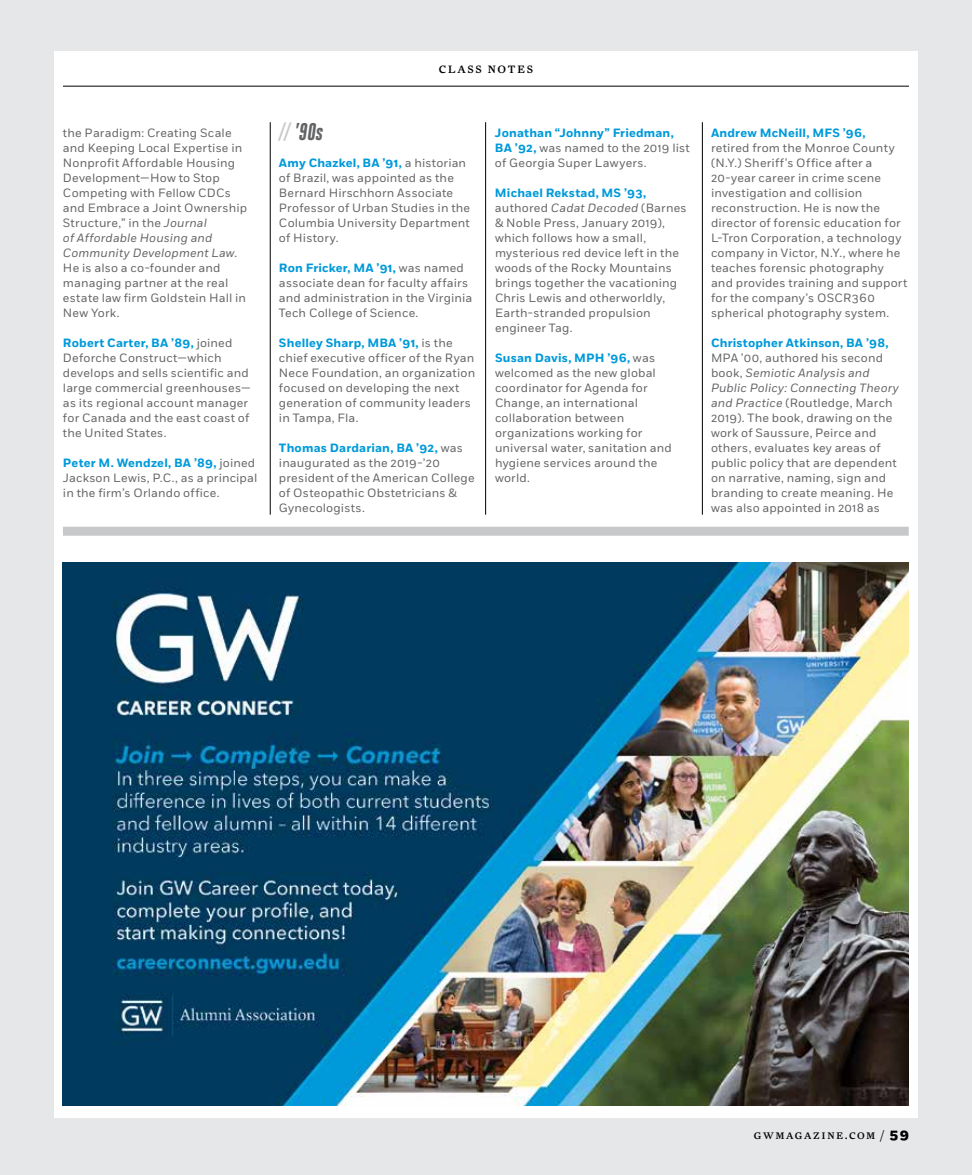
<style>
.page{position:relative;width:972px;height:1175px;background:#fff}
.page>*{position:absolute;margin:0;border:0;box-sizing:border-box;transform-origin:0 0}
.t1{font:italic 800 24px "Heroic Condensed";color:#636466}
.t2{font:13.8px "Eudald News";letter-spacing:.12em;color:#000}
.t3{font:12.3px "Eudald News";letter-spacing:.115em;color:#000}
.t4{font:12px/15px "Fort";letter-spacing:.015em;color:#636466}
.t5{font:700 12px "Fort";letter-spacing:.015em;color:#009ada}
.s1{font-style:italic}
.s2{font-weight:700;color:#009ada}
.s3{color:#c7c8ca}
.s4{font-family:"Fort";font-weight:800;font-size:13.8px}
</style>
<div class="page">
<div style="left:0;top:0;width:972px;height:1174px;background:#e6e7e8"></div>
<div style="left:54px;top:52px;width:864px;height:1066px;background:#fff"></div>
<hr style="left:63px;top:86px;width:846px;height:1px;background:#000">
<img style="left:63px;top:562px;width:846px;height:544px">
<hr style="left:270px;top:122px;width:1px;height:392px;background:#000">
<hr style="left:485px;top:122px;width:1px;height:392px;background:#000">
<div style="left:63px;top:526px;width:846px;height:9px;background:#c7c8ca"></div>
<hr style="left:702px;top:122px;width:1px;height:392px;background:#000">
<p class="t4" style="left:63px;top:126px;width:186px">the Paradigm: Creating Scale and Keeping Local Expertise in<br>Nonprofit Affordable Housing<br>Development—How to Stop<br>Competing with Fellow CDCs and Embrace a Joint Ownership<br>Structure,” in the <span class="s1">Journal<br>of Affordable Housing and<br>Community Development Law</span>.<br>He is also a co-founder and managing partner at the real estate law firm Goldstein Hall in<br>New York.</p>
<p class="t4" style="left:63px;top:336px;width:189px"><span class="s2">Robert Carter, BA ’89,</span> joined<br>Deforche Construct—which develops and sells scientific and large commercial greenhouses— as its regional account manager for Canada and the east coast of the United States.</p>
<p class="t4" style="left:63px;top:456px;width:196px"><span class="s2">Peter M. Wendzel, BA ’89,</span> joined<br>Jackson Lewis, P.C., as a principal in the firm’s Orlando office.</p>
<p class="t2" style="left:439px;top:58px;width:96px">class notes</p>
<h1 class="t1" style="left:279px;top:118px;width:46px"><span class="s3">//</span> ’90s</h1>
<p class="t4" style="left:279px;top:156px;width:193px"><span class="s2">Amy Chazkel, BA ’91,</span> a historian of Brazil, was appointed as the<br>Bernard Hirschhorn Associate<br>Professor of Urban Studies in the<br>Columbia University Department of History.</p>
<p class="t4" style="left:279px;top:261px;width:195px"><span class="s2">Ron Fricker, MA ’91,</span> was named associate dean for faculty affairs and administration in the Virginia<br>Tech College of Science.</p>
<p class="t4" style="left:279px;top:336px;width:198px"><span class="s2">Shelley Sharp, MBA ’91,</span> is the chief executive officer of the Ryan<br>Nece Foundation, an organization focused on developing the next generation of community leaders in Tampa, Fla.</p>
<p class="t4" style="left:279px;top:441px;width:197px"><span class="s2">Thomas Dardarian, BA ’92,</span> was inaugurated as the 2019-’20 president of the American College of Osteopathic Obstetricians &amp;<br>Gynecologists.</p>
<p class="t4" style="left:495px;top:126px;width:196px"><span class="s2">Jonathan “Johnny” Friedman,<br>BA ’92,</span> was named to the 2019 list of Georgia Super Lawyers.</p>
<p class="t4" style="left:495px;top:186px;width:193px"><span class="s2">Michael Rekstad, MS ’93, </span>authored <span class="s1">Cadat Decoded</span> (Barnes &amp; Noble Press, January 2019), which follows how a small, mysterious red device left in the woods of the Rocky Mountains brings together the vacationing<br>Chris Lewis and otherworldly,<br>Earth-stranded propulsion engineer Tag.</p>
<p class="t4" style="left:495px;top:351px;width:178px"><span class="s2">Susan Davis, MPH ’96,</span> was welcomed as the new global coordinator for Agenda for<br>Change, an international collaboration between organizations working for universal water, sanitation and hygiene services around the world.</p>
<p class="t5" style="left:711px;top:126px;width:156px">Andrew McNeill, MFS ’96,</p>
<p class="t4" style="left:711px;top:141px;width:198px">retired from the Monroe County (N.Y.) Sheriff’s Office after a<br>20-year career in crime scene investigation and collision reconstruction. He is now the director of forensic education for<br>L-Tron Corporation, a technology company in Victor, N.Y., where he teaches forensic photography and provides training and support for the company’s OSCR360 spherical photography system.</p>
<p class="t5" style="left:711px;top:336px;width:179px">Christopher Atkinson, BA ’98,</p>
<p class="t4" style="left:711px;top:351px;width:189px">MPA ’00, authored his second book, <span class="s1">Semiotic Analysis and<br>Public Policy: Connecting Theory and Practice</span> (Routledge, March<br>2019). The book, drawing on the work of Saussure, Peirce and others, evaluates key areas of public policy that are dependent on narrative, naming, sign and branding to create meaning. He was also appointed in 2018 as</p>
<p class="t3" style="left:754px;top:1126px;width:157px">gwmagazine.com / <span class="s4">59</span></p>
</div>
